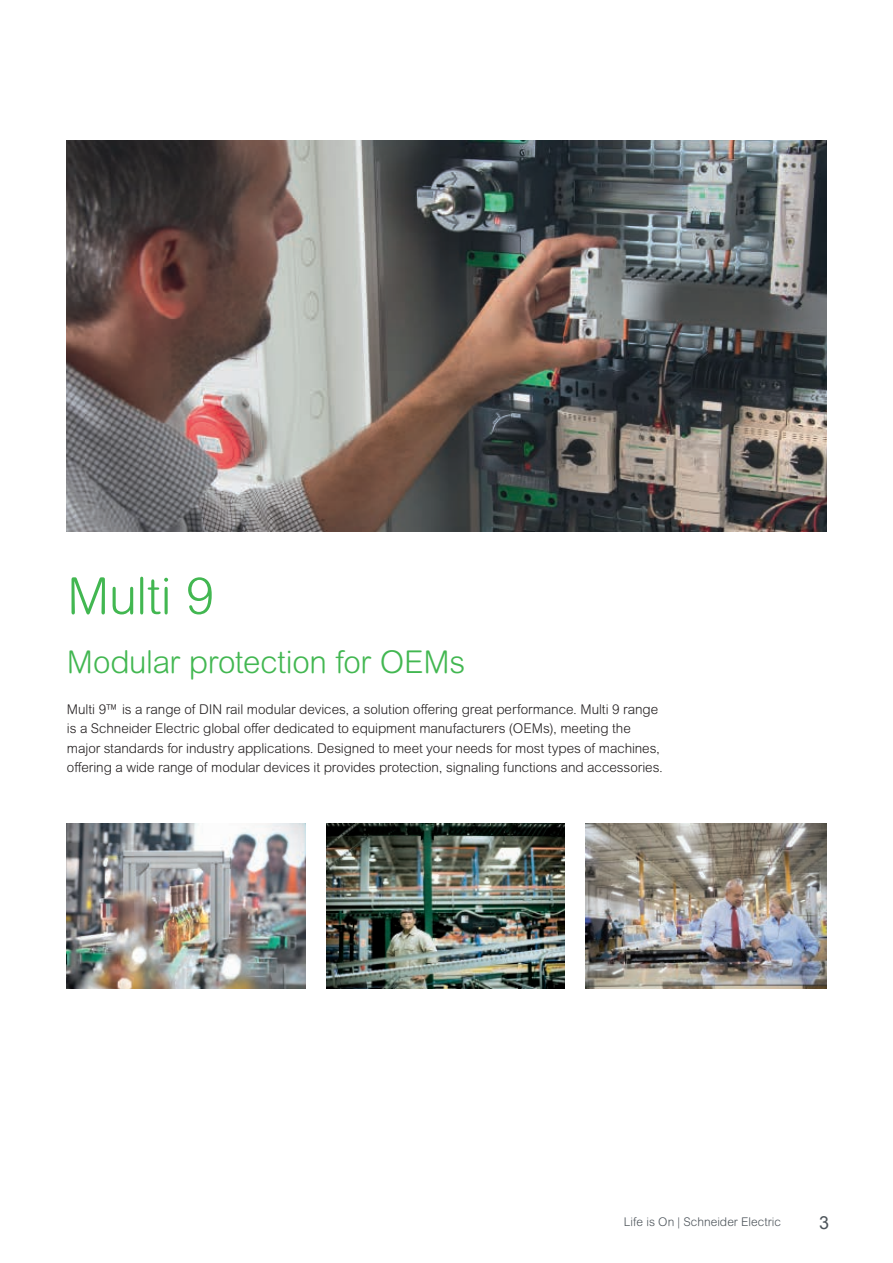
<style>
.page{position:relative;width:893px;height:1263px;background:#fff}
.page>*{position:absolute;margin:0;border:0;box-sizing:border-box;transform-origin:0 0}
.t1{font:300 51px "Arial Rounded MT Pro";letter-spacing:-.015em;color:#42b751}
.t2{font:300 31.5px "Arial Rounded MT Pro";letter-spacing:-.01em;color:#42b751}
.t3{font:18px "Arial";color:#4d545a}
.t4{font:300 13.5px/19.5px "Arial Rounded MT Pro";letter-spacing:-.005em;color:#231f20}
.t5{font:300 12px "Arial Rounded MT Pro";color:#4d545a}
</style>
<div class="page">
<img style="left:67px;top:140px;width:759px;height:391px">
<img style="left:67px;top:823px;width:238px;height:165px">
<img style="left:326px;top:823px;width:238px;height:165px">
<img style="left:586px;top:823px;width:240px;height:165px">
<h1 class="t1" style="left:67px;top:566px;width:148px">Multi 9</h1>
<h2 class="t2" style="left:67px;top:644px;width:400px">Modular protection for OEMs</h2>
<p class="t4" style="left:67px;top:700px;width:598px">Multi 9™ is a range of DIN rail modular devices, a solution offering great performance. Multi 9 range is a Schneider Electric global offer dedicated to equipment manufacturers (OEMs), meeting the major standards for industry applications. Designed to meet your needs for most types of machines, offering a wide range of modular devices it provides protection, signaling functions and accessories.</p>
<p class="t5" style="left:624px;top:1215px;width:159px">Life is On | Schneider Electric</p>
<h3 class="t3" style="left:819px;top:1211px;width:12px">3</h3>
</div>
